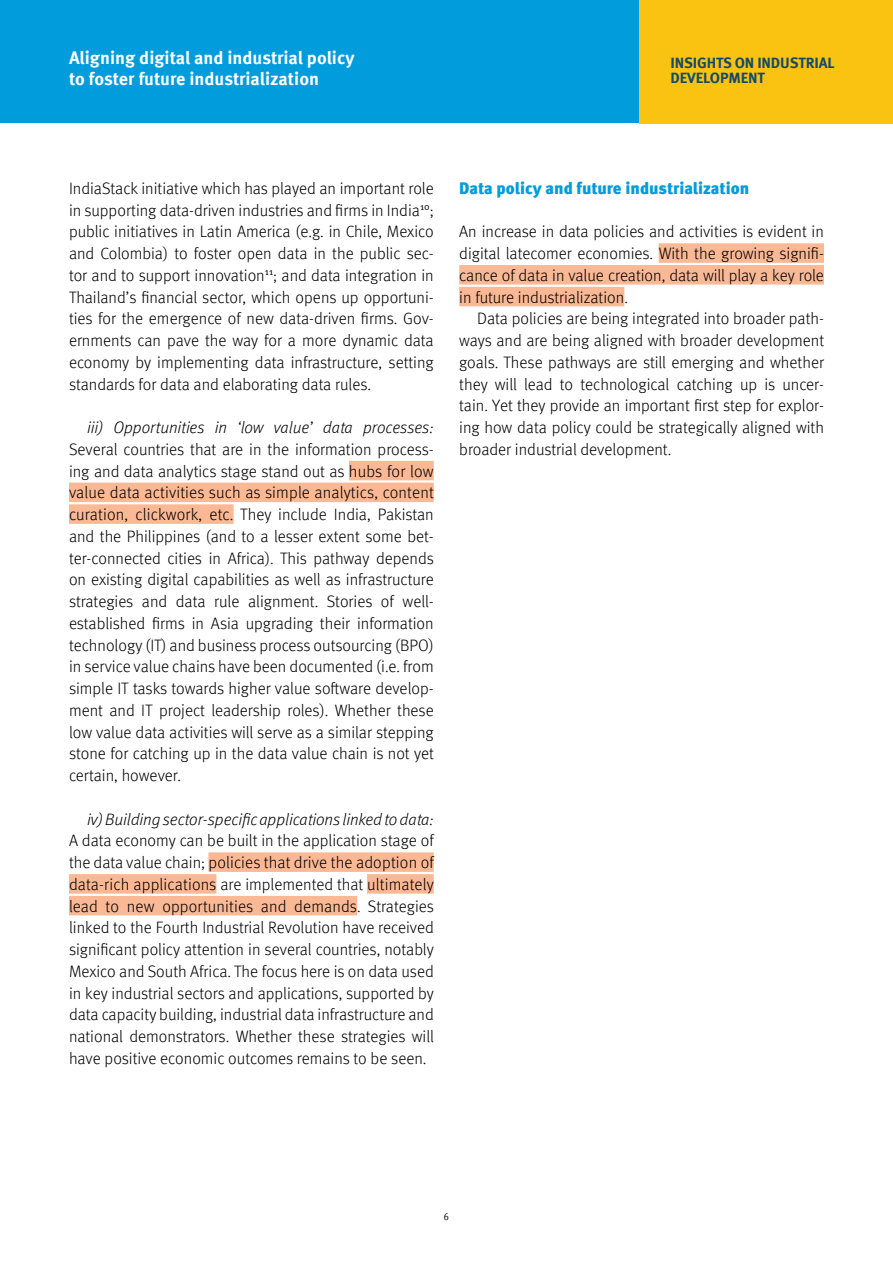
<style>
.page{position:relative;width:893px;height:1263px;background:#fff}
.page>*{position:absolute;margin:0;border:0;box-sizing:border-box;transform-origin:0 0}
.t1{font:700 18px/21px "Meta Pro";color:#fff}
.Body_No_Indent{font:300 16.5px/21.8px "Meta Pro";color:#000;text-align:justify}
.Body_Indent{font:300 16.5px/21.8px "Meta Pro";color:#000;text-align:justify}
.Subt_1{font:900 16.5px "Meta Pro";color:#009cdc}
.t2{font:700 15px/15px "Meta Pro";letter-spacing:-.01em;color:#15496b}
.t3{font:condensed 10.5px "Meta Pro";color:#000}
.s1{font-style:italic}
</style>
<div class="page">
<div style="left:0;top:0;width:893px;height:123px;background:#009cdc"></div>
<div style="left:639px;top:0;width:254px;height:123px;background:#fbc311"></div>
<div style="left:349px;top:461px;width:85px;height:19px;background:#fab894"></div>
<div style="left:69px;top:483px;width:365px;height:19px;background:#fab894"></div>
<div style="left:69px;top:504px;width:165px;height:20px;background:#fab894"></div>
<div style="left:208px;top:852px;width:226px;height:20px;background:#fab894"></div>
<div style="left:69px;top:874px;width:147px;height:20px;background:#fab894"></div>
<div style="left:367px;top:874px;width:67px;height:20px;background:#fab894"></div>
<div style="left:69px;top:896px;width:288px;height:19px;background:#fab894"></div>
<div style="left:659px;top:243px;width:165px;height:20px;background:#fab894"></div>
<div style="left:459px;top:265px;width:365px;height:20px;background:#fab894"></div>
<div style="left:459px;top:287px;width:165px;height:19px;background:#fab894"></div>
<p class="t1" style="left:69px;top:46px;width:287px">Aligning digital and industrial policy to foster future industrialization</p>
<p class="t2" style="left:671px;top:54px;width:166px">INSIGHTS ON INDUSTRIAL<br>DEVELOPMENT</p>
<p class="Body_No_Indent" style="left:69px;top:176px;width:366px">IndiaStack initiative which has played an important role in supporting data-driven industries and firms in India<sup>10</sup>; public initiatives in Latin America (e.g. in Chile, Mexico and Colombia) to foster open data in the public sec&shy;tor and to support innovation<sup>11</sup>; and data integration in Thailand’s financial sector, which opens up opportuni&shy;ties for the emergence of new data-driven firms. Gov&shy;ernments can pave the way for a more dynamic data economy by implementing data infrastructure, setting standards for data and elaborating data rules.</p>
<p class="Body_No_Indent" style="left:69px;top:416px;width:366px;text-indent:18px"><span class="s1">iii) Opportunities in ‘low value’ data processes:<br></span>Several countries that are in the information process&shy;ing and data analytics stage stand out as hubs for low value data activities such as simple analytics, content curation, clickwork, etc. They include India, Pakistan and the Philippines (and to a lesser extent some bet&shy;ter-connected cities in Africa). This pathway depends on existing digital capabilities as well as infrastructure strategies and data rule alignment. Stories of well&shy;established firms in Asia upgrading their information technology (IT) and business process outsourcing (BPO) in service value chains have been documented (i.e. from simple IT tasks towards higher value software develop&shy;ment and IT project leadership roles). Whether these low value data activities will serve as a similar stepping stone for catching up in the data value chain is not yet certain, however.</p>
<p class="Body_No_Indent" style="left:69px;top:807px;width:366px;text-indent:18px"><span class="s1">iv) Building sector-specific applications linked to data:<br></span>A data economy can be built in the application stage of the data value chain; policies that drive the adoption of data-rich applications are implemented that ultimately lead to new opportunities and demands. Strategies linked to the Fourth Industrial Revolution have received significant policy attention in several countries, notably Mexico and South Africa. The focus here is on data used in key industrial sectors and applications, supported by data capacity building, industrial data infrastructure and national demonstrators. Whether these strategies will have positive economic outcomes remains to be seen.</p>
<p class="Subt_1" style="left:459px;top:175px;width:292px">Data policy and future industrialization</p>
<p class="Body_No_Indent" style="left:459px;top:220px;width:366px">An increase in data policies and activities is evident in digital latecomer economies. With the growing signifi&shy;cance of data in value creation, data will play a key role in future industrialization.</p>
<p class="Body_Indent" style="left:459px;top:307px;width:366px;text-indent:18px">Data policies are being integrated into broader path&shy;ways and are being aligned with broader development goals. These pathways are still emerging and whether they will lead to technological catching up is uncer&shy;tain. Yet they provide an important first step for explor&shy;ing how data policy could be strategically aligned with broader industrial development.</p>
<p class="t3" style="left:444px;top:1209px;width:7px">6</p>
</div>
